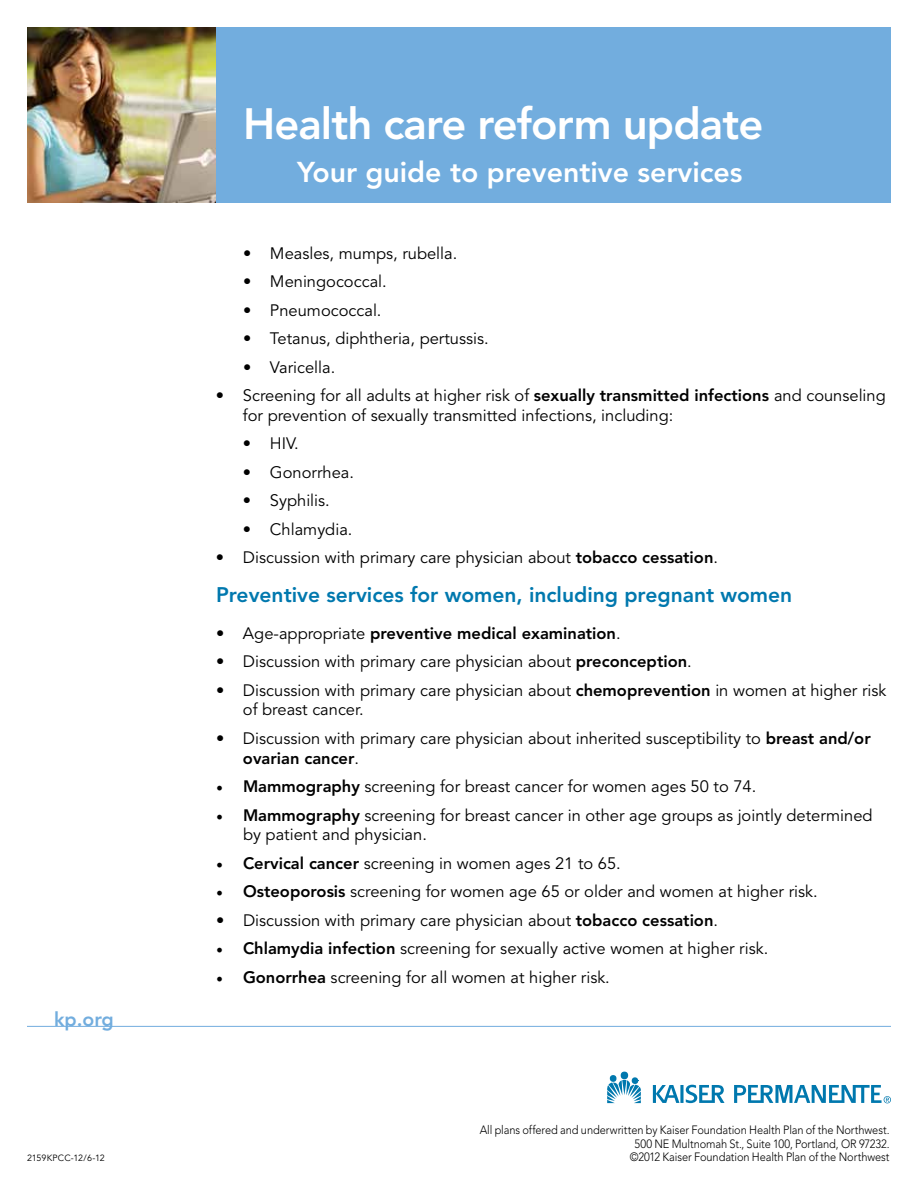
<style>
.page{position:relative;width:918px;height:1188px;background:#fff}
.page>*{position:absolute;margin:0;border:0;box-sizing:border-box;transform-origin:0 0}
.t1{font:800 43.5px "Avenir";letter-spacing:-.02em;color:#fff}
.t2{font:800 28.5px "Avenir";color:#fff}
.t3{font:800 21px "Avenir";color:#0078ae}
.t4{font:800 19.5px "Avenir";color:#72adde}
.t5{font:16.5px/19.8px "Avenir";color:#000}
.t6{font:800 16.5px "Avenir";color:#000}
.t7{font:300 12px/13.5px "Avenir";letter-spacing:-.01em;color:#000;text-align:right;scale:.92 1}
.t8{font:9px "Avenir";letter-spacing:-.005em;color:#000}
.s1{font-weight:800}
.s2{font-weight:400}
.s3{font-family:"Minion Pro";font-size:18px}
</style>
<div class="page">
<div style="left:27px;top:27px;width:864px;height:175px;background:#72adde"></div>
<img style="left:27px;top:27px;width:189px;height:175px">
<svg style="left:607px;top:1074px;width:34px;height:29px"></svg>
<div style="left:621px;top:1072px;width:7px;height:7px;background:#0078ae;border-radius:50%"></div>
<svg style="left:680px;top:1085px;width:4px;height:18px"></svg>
<svg style="left:653px;top:1085px;width:26px;height:18px"></svg>
<svg style="left:686px;top:1085px;width:39px;height:18px"></svg>
<svg style="left:734px;top:1085px;width:157px;height:18px"></svg>
<hr style="left:27px;top:1026px;width:864px;height:1px;background:#72adde">
<p class="t4" style="left:54px;top:1008px;width:61px">kp.org</p>
<p class="t8" style="left:27px;top:1152px;width:79px">2159KPCC-12/6-12</p>
<h1 class="t1" style="left:243px;top:98px;width:522px">Health care reform update</h1>
<h2 class="t2" style="left:297px;top:155px;width:447px">Your guide to preventive services</h2>
<p class="t5" style="left:243px;top:244px;width:216px">• Measles, mumps, rubella.</p>
<p class="t5" style="left:243px;top:272px;width:145px">• Meningococcal.</p>
<p class="t5" style="left:243px;top:301px;width:140px">• Pneumococcal.</p>
<p class="t5" style="left:243px;top:329px;width:247px">• Tetanus, diphtheria, pertussis.</p>
<p class="t5" style="left:243px;top:357px;width:94px">• Varicella.</p>
<p class="t5" style="left:243px;top:386px;width:644px;text-indent:-27px">• Screening for all adults at higher risk of <span class="s1">sexually transmitted infections</span> and counseling for prevention of sexually transmitted infections, including:</p>
<p class="t5" style="left:243px;top:434px;width:57px">• HIV.</p>
<p class="t5" style="left:243px;top:463px;width:113px">• Gonorrhea.</p>
<p class="t5" style="left:243px;top:491px;width:88px">• Syphilis.</p>
<p class="t5" style="left:243px;top:520px;width:111px">• Chlamydia.</p>
<p class="t5" style="left:216px;top:548px;width:504px">• Discussion with primary care physician about <span class="s1">tobacco cessation</span>.</p>
<p class="t3" style="left:216px;top:582px;width:578px">Preventive services for women, including pregnant women</p>
<p class="t6" style="left:216px;top:623px;width:406px"><span class="s2">• Age-appropriate</span> preventive medical examination<span class="s2">.</span></p>
<p class="t5" style="left:216px;top:652px;width:477px">• Discussion with primary care physician about <span class="s1">preconception</span>.</p>
<p class="t5" style="left:243px;top:681px;width:645px;text-indent:-27px">• Discussion with primary care physician about <span class="s1">chemoprevention</span> in women at higher risk of breast cancer.</p>
<p class="t5" style="left:243px;top:729px;width:629px;text-indent:-27px">• Discussion with primary care physician about inherited susceptibility to <span class="s1">breast and/or ovarian cancer</span>.</p>
<p class="t5" style="left:216px;top:777px;width:542px"><span class="s3">•</span> <span class="s1">Mammography</span> screening for breast cancer for women ages 50 to 74.</p>
<p class="t5" style="left:243px;top:805px;width:631px;text-indent:-27px"><span class="s3">•</span> <span class="s1">Mammography</span> screening for breast cancer in other age groups as jointly determined by patient and physician.</p>
<p class="t5" style="left:216px;top:854px;width:406px"><span class="s3">•</span> <span class="s1">Cervical cancer</span> screening in women ages 21 to 65.</p>
<p class="t5" style="left:216px;top:882px;width:603px"><span class="s3">•</span> <span class="s1">Osteoporosis</span> screening for women age 65 or older and women at higher risk.</p>
<p class="t5" style="left:216px;top:911px;width:504px">• Discussion with primary care physician about <span class="s1">tobacco cessation</span>.</p>
<p class="t5" style="left:216px;top:939px;width:554px"><span class="s3">•</span> <span class="s1">Chlamydia infection</span> screening for sexually active women at higher risk.</p>
<p class="t5" style="left:216px;top:967px;width:395px"><span class="s3">•</span> <span class="s1">Gonorrhea</span> screening for all women at higher risk.</p>
<p class="t7" style="left:480px;top:1123px;width:447px">All plans offered and underwritten by Kaiser Foundation Health Plan of the Northwest.<br>500 NE Multnomah St., Suite 100, Portland, OR 97232.<br>©2012 Kaiser Foundation Health Plan of the Northwest</p>
</div>
